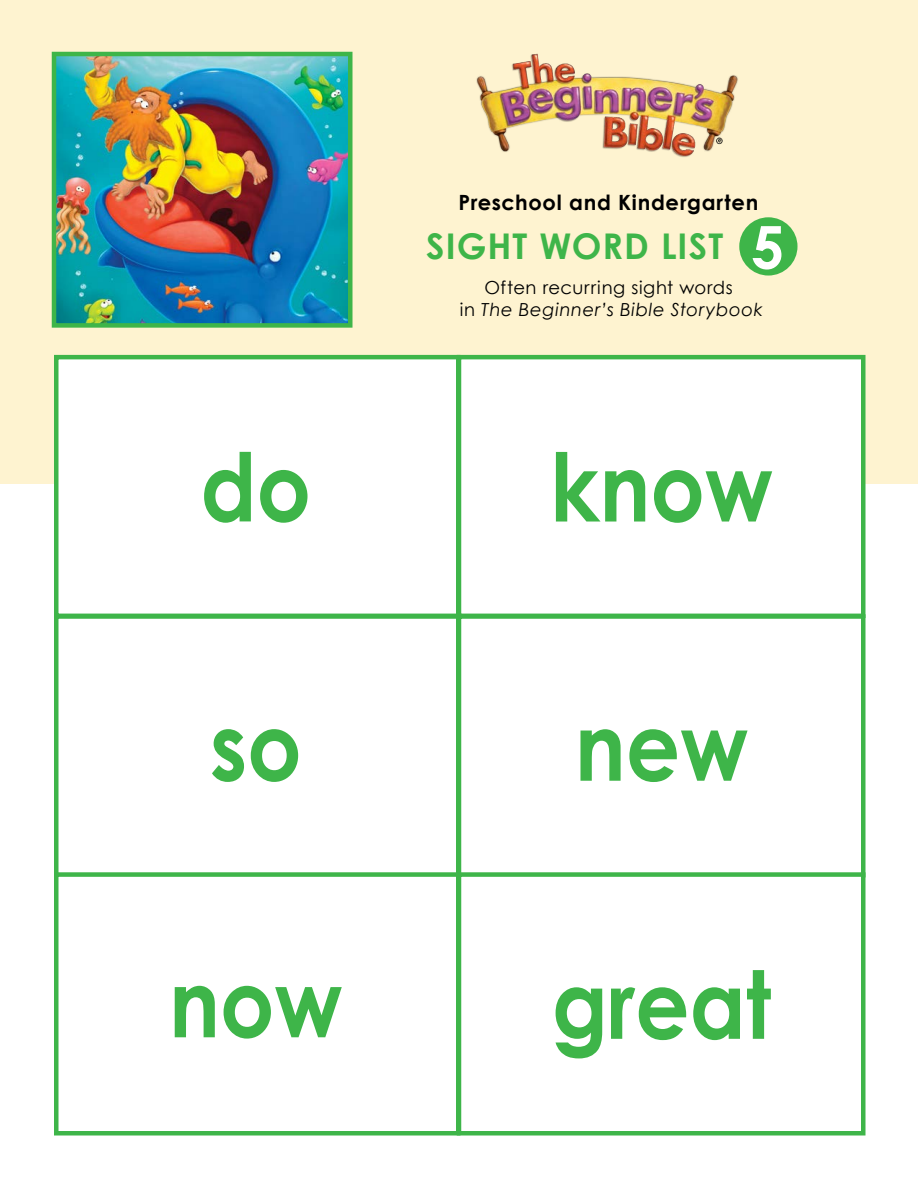
<style>
.page{position:relative;width:918px;height:1188px;background:#fff}
.page>*{position:absolute;margin:0;border:0;box-sizing:border-box;transform-origin:0 0}
.t1{font:700 94.5px "Century Gothic";color:#3eb549;scale:.9 1}
.t2{font:700 35.4px "Century Gothic";letter-spacing:.025em;color:#3eb549}
.t3{font:700 21px "Century Gothic";letter-spacing:.035em;color:#000}
.t4{font:italic 18px/22.5px "Century Gothic";letter-spacing:.035em;color:#000;text-align:center}
.s1{font-size:58.95px;color:#fff}
.s2{font-style:normal}
</style>
<div class="page">
<div style="left:0;top:0;width:918px;height:484px;background:#fef3d0"></div>
<div style="left:54px;top:355px;width:406px;height:263px;background:#fff;border:4px solid #3eb549"></div>
<div style="left:457px;top:355px;width:409px;height:263px;background:#fff;border:4px solid #3eb549"></div>
<div style="left:54px;top:614px;width:406px;height:263px;background:#fff;border:4px solid #3eb549"></div>
<div style="left:457px;top:614px;width:409px;height:263px;background:#fff;border:4px solid #3eb549"></div>
<div style="left:54px;top:872px;width:406px;height:264px;background:#fff;border:4px solid #3eb549"></div>
<div style="left:457px;top:872px;width:409px;height:264px;background:#fff;border:4px solid #3eb549"></div>
<img style="left:57px;top:57px;width:290px;height:266px">
<div style="left:52px;top:52px;width:300px;height:276px;border:4px solid #3eb549"></div>
<img style="left:476px;top:53px;width:262px;height:104px">
<div style="left:739px;top:217px;width:59px;height:59px;background:#3eb549;border-radius:50%"></div>
<p class="t3" style="left:458px;top:190px;width:301px">Preschool and Kindergarten</p>
<h2 class="t2" style="left:426px;top:224px;width:360px">SIGHT WORD LIST <span class="s1">5</span></h2>
<p class="t4" style="left:460px;top:276px;width:304px"><span class="s2">Often recurring sight words<br>in</span> The Beginner’s Bible Storybook</p>
<h1 class="t1" style="left:200px;top:428px;width:124px">do</h1>
<h1 class="t1" style="left:550px;top:428px;width:249px">know</h1>
<h1 class="t1" style="left:210px;top:687px;width:104px">so</h1>
<h1 class="t1" style="left:169px;top:944px;width:194px">now</h1>
<h1 class="t1" style="left:575px;top:687px;width:194px">new</h1>
<h1 class="t1" style="left:552px;top:945px;width:245px">great</h1>
</div>
